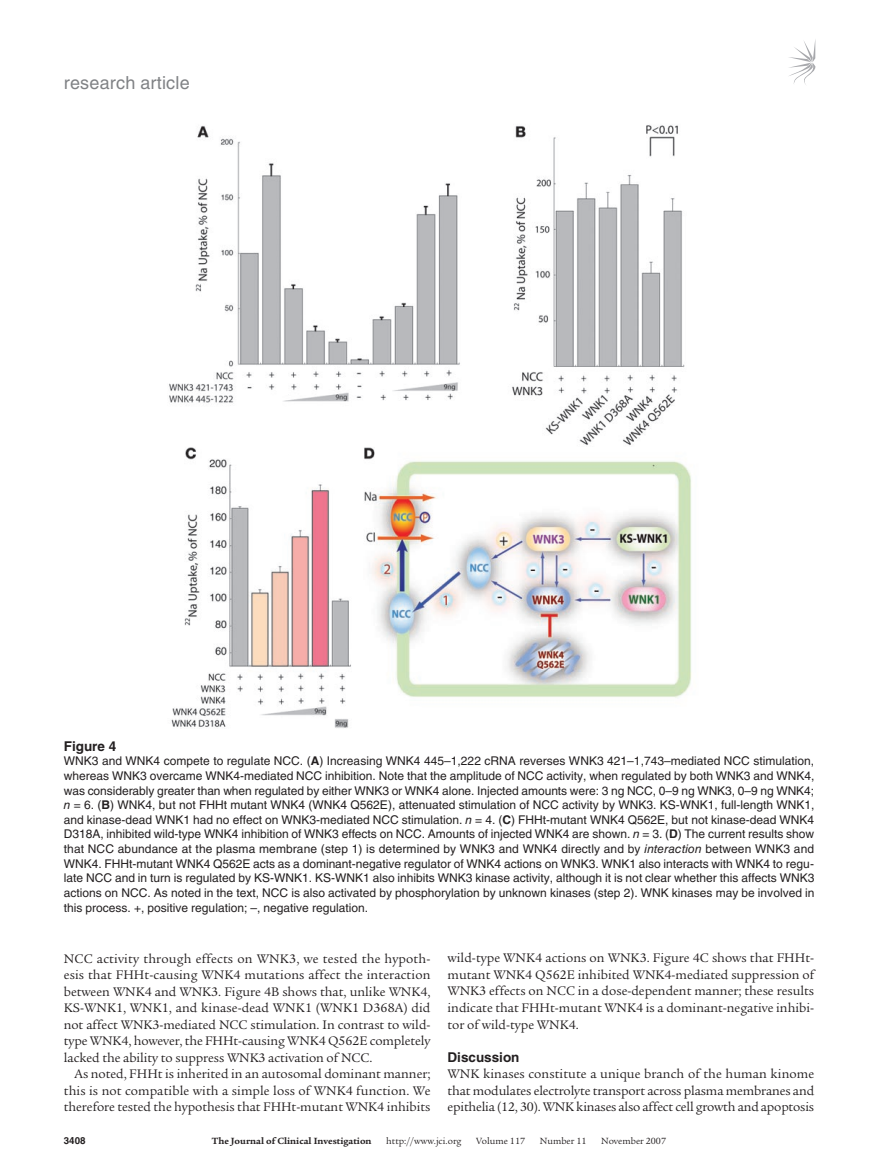
<style>
.page{position:relative;width:878px;height:1174px;background:#fff}
.page>*{position:absolute;margin:0;border:0;box-sizing:border-box;transform-origin:0 0}
.t1{font:18px "Helvetica LT Std";letter-spacing:.01em;color:#808285}
.t2{font:13.5px/16.5px "Legacy Serif Std";letter-spacing:-.005em;color:#231f20;text-align:justify}
.t3{font:700 13.5px "Helvetica LT Std";color:#231f20}
.t4{font:12px/14.5px "Helvetica LT Std";color:#231f20;text-align:justify}
.t5{font:9.75px "Legacy Serif Std";color:#231f20}
.t6{font:700 9.75px "Legacy Serif Std";color:#231f20}
.t7{font:700 9.75px "Helvetica LT Std";color:#231f20}
.s1{font-weight:700}
.s2{font-style:italic}
</style>
<div class="page">
<svg style="left:789px;top:41px;width:26px;height:44px"></svg>
<img style="left:169px;top:125px;width:523px;height:603px">
<h1 class="t1" style="left:64px;top:72px;width:127px">research article</h1>
<p class="t3" style="left:64px;top:737px;width:54px">Figure 4</p>
<p class="t4" style="left:64px;top:753px;width:752px">WNK3 and WNK4 compete to regulate NCC. (<span class="s1">A</span>) Increasing WNK4 445–1,222 cRNA reverses WNK3 421–1,743–mediated NCC stimulation, whereas WNK3 overcame WNK4-mediated NCC inhibition. Note that the amplitude of NCC activity, when regulated by both WNK3 and WNK4, was considerably greater than when regulated by either WNK3 or WNK4 alone. Injected amounts were: 3 ng NCC, 0–9 ng WNK3, 0–9 ng WNK4; <span class="s2">n</span> = 6. (<span class="s1">B</span>) WNK4, but not FHHt mutant WNK4 (WNK4 Q562E), attenuated stimulation of NCC activity by WNK3. KS-WNK1, full-length WNK1, and kinase-dead WNK1 had no effect on WNK3-mediated NCC stimulation. <span class="s2">n</span> = 4. (<span class="s1">C</span>) FHHt-mutant WNK4 Q562E, but not kinase-dead WNK4<br>D318A, inhibited wild-type WNK4 inhibition of WNK3 effects on NCC. Amounts of injected WNK4 are shown. <span class="s2">n</span> = 3. (<span class="s1">D</span>) The current results show that NCC abundance at the plasma membrane (step 1) is determined by WNK3 and WNK4 directly and by <span class="s2">interaction</span> between WNK3 and WNK4. FHHt-mutant WNK4 Q562E acts as a dominant-negative regulator of WNK4 actions on WNK3. WNK1 also interacts with WNK4 to regu&shy;late NCC and in turn is regulated by KS-WNK1. KS-WNK1 also inhibits WNK3 kinase activity, although it is not clear whether this affects WNK3 actions on NCC. As noted in the text, NCC is also activated by phosphorylation by unknown kinases (step 2). WNK kinases may be involved in this process. +, positive regulation; –, negative regulation.</p>
<p class="t2" style="left:64px;top:950px;width:368px">NCC activity through effects on WNK3, we tested the hypoth&shy;esis that FHHt-causing WNK4 mutations affect the interaction between WNK4 and WNK3. Figure 4B shows that, unlike WNK4, KS-WNK1, WNK1, and kinase-dead WNK1 (WNK1 D368A) did not affect WNK3-mediated NCC stimulation. In contrast to wild&shy;type WNK4, however, the FHHt-causing WNK4 Q562E completely lacked the ability to suppress WNK3 activation of NCC.</p>
<p class="t2" style="left:64px;top:1065px;width:368px;text-indent:11px">As noted, FHHt is inherited in an autosomal dominant manner; this is not compatible with a simple loss of WNK4 function. We therefore tested the hypothesis that FHHt-mutant WNK4 inhibits</p>
<p class="t2" style="left:447px;top:950px;width:368px">wild-type WNK4 actions on WNK3. Figure 4C shows that FHHt&shy;mutant WNK4 Q562E inhibited WNK4-mediated suppression of WNK3 effects on NCC in a dose-dependent manner; these results indicate that FHHt-mutant WNK4 is a dominant-negative inhibi&shy;tor of wild-type WNK4.</p>
<p class="t3" style="left:447px;top:1048px;width:74px">Discussion</p>
<p class="t2" style="left:447px;top:1065px;width:368px">WNK kinases constitute a unique branch of the human kinome that modulates electrolyte transport across plasma membranes and epithelia (12, 30). WNK kinases also affect cell growth and apoptosis</p>
<p class="t7" style="left:64px;top:1134px;width:23px">3408</p>
<p class="t6" style="left:212px;top:1135px;width:161px">The Journal of Clinical Investigation</p>
<p class="t5" style="left:386px;top:1135px;width:77px">http://www.jci.org</p>
<p class="t5" style="left:476px;top:1135px;width:50px">Volume 117</p>
<p class="t5" style="left:540px;top:1135px;width:48px">Number 11</p>
<p class="t5" style="left:601px;top:1135px;width:66px">November 2007</p>
</div>
